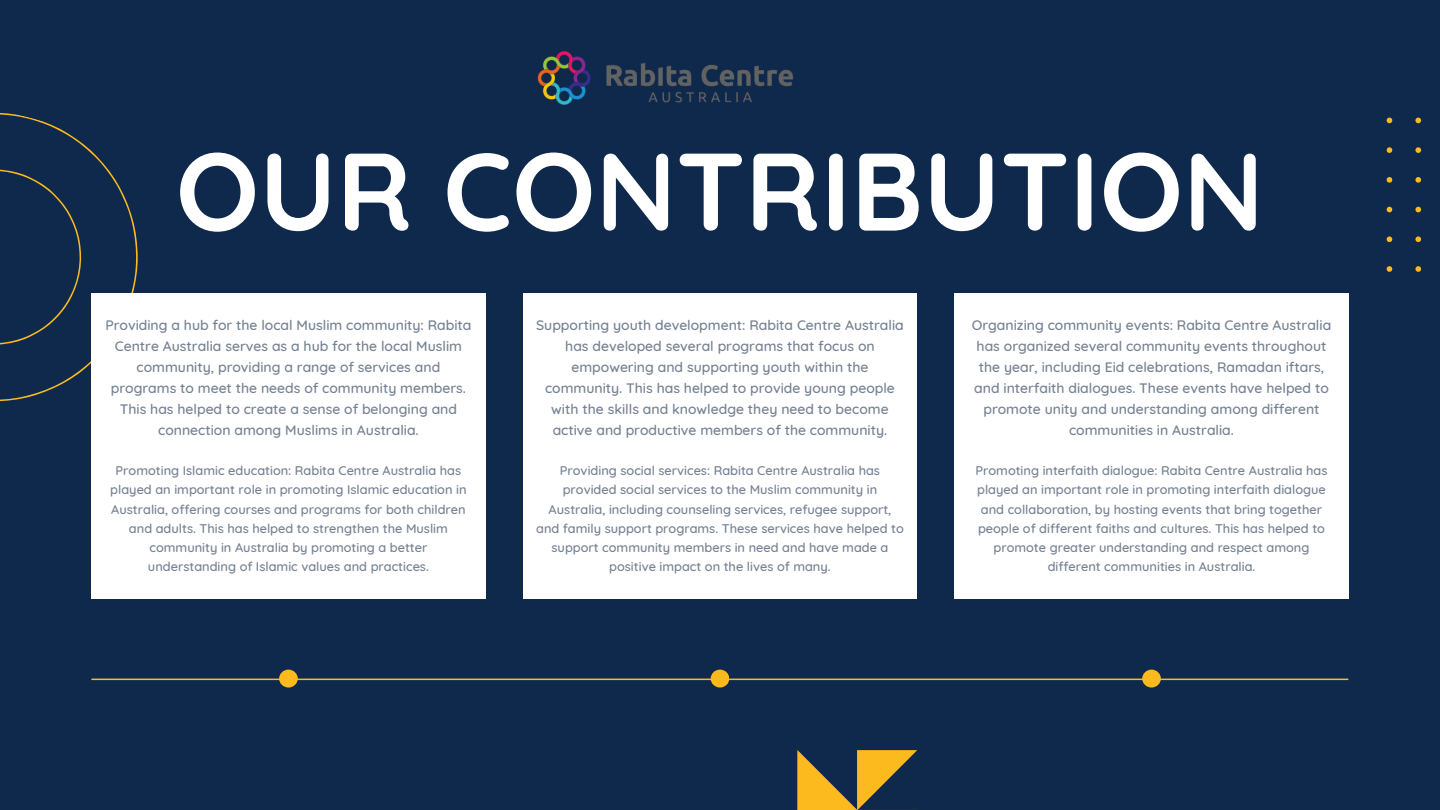
<style>
.page{position:relative;width:1440px;height:810px;background:#0f294c}
.page>*{position:absolute;margin:0;border:0;box-sizing:border-box;transform-origin:0 0}
.t1{font:700 110px "Quicksand";color:#fff}
.t2{font:500 14px/21px "Quicksand";color:#758192;text-align:center}
.t3{font:500 12.8px/19.2px "Quicksand";color:#758192;text-align:center}
</style>
<div class="page">
<svg style="left:0;top:113px;width:138px;height:289px"></svg>
<svg style="left:797px;top:750px;width:120px;height:60px"></svg>
<svg style="left:1386px;top:117px;width:36px;height:155px"></svg>
<div style="left:91px;top:293px;width:395px;height:305px;background:#fff"></div>
<div style="left:523px;top:293px;width:394px;height:305px;background:#fff"></div>
<div style="left:954px;top:293px;width:395px;height:305px;background:#fff"></div>
<hr style="left:91px;top:679px;width:1257px;height:1px;background:#fdba1e">
<div style="left:279px;top:670px;width:18px;height:18px;background:#fdba1e;border-radius:50%"></div>
<div style="left:711px;top:670px;width:18px;height:18px;background:#fdba1e;border-radius:50%"></div>
<div style="left:1142px;top:670px;width:18px;height:18px;background:#fdba1e;border-radius:50%"></div>
<img style="left:537px;top:51px;width:257px;height:54px">
<h1 class="t1" style="left:176px;top:121px;width:1090px">OUR CONTRIBUTION</h1>
<p class="t2" style="left:105px;top:314px;width:368px">Providing a hub for the local Muslim community: Rabita Centre Australia serves as a hub for the local Muslim community, providing a range of services and programs to meet the needs of community members.<br>This has helped to create a sense of belonging and connection among Muslims in Australia.</p>
<p class="t3" style="left:110px;top:461px;width:358px">Promoting Islamic education: Rabita Centre Australia has played an important role in promoting Islamic education in Australia, offering courses and programs for both children and adults. This has helped to strengthen the Muslim community in Australia by promoting a better understanding of Islamic values and practices.</p>
<p class="t2" style="left:536px;top:314px;width:369px">Supporting youth development: Rabita Centre Australia has developed several programs that focus on empowering and supporting youth within the community. This has helped to provide young people with the skills and knowledge they need to become active and productive members of the community.</p>
<p class="t3" style="left:536px;top:461px;width:369px">Providing social services: Rabita Centre Australia has provided social services to the Muslim community in Australia, including counseling services, refugee support, and family support programs. These services have helped to support community members in need and have made a positive impact on the lives of many.</p>
<p class="t2" style="left:972px;top:314px;width:361px">Organizing community events: Rabita Centre Australia has organized several community events throughout the year, including Eid celebrations, Ramadan iftars, and interfaith dialogues. These events have helped to promote unity and understanding among different communities in Australia.</p>
<p class="t3" style="left:976px;top:461px;width:354px">Promoting interfaith dialogue: Rabita Centre Australia has played an important role in promoting interfaith dialogue and collaboration, by hosting events that bring together people of different faiths and cultures. This has helped to promote greater understanding and respect among different communities in Australia.</p>
</div>
